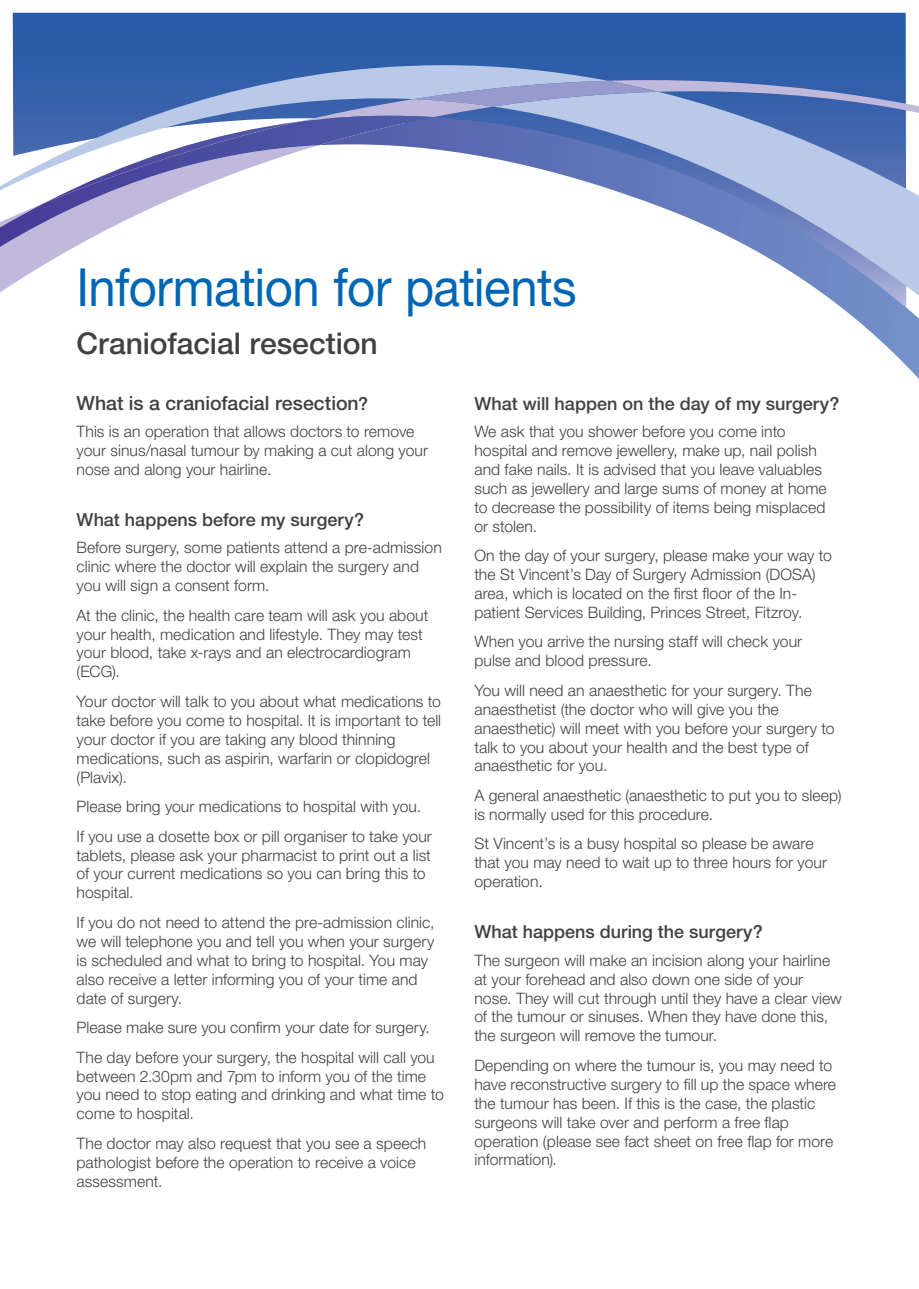
<style>
.page{position:relative;width:919px;height:1289px;background:#fff}
.page>*{position:absolute;margin:0;border:0;box-sizing:border-box;transform-origin:0 0}
.t1{font:52.5px "Helvetica Neue LT Std";letter-spacing:-.01em;color:#0066b3;scale:.93 1}
.t2{font:500 30px "Helvetica Neue LT Std";letter-spacing:-.005em;color:#414042}
.t3{font:500 19.5px "Helvetica Neue LT Std";color:#414042}
.t4{font:500 18px "Helvetica Neue LT Std";color:#414042}
.t5{font:300 15.75px/18.9px "Helvetica Neue LT Std";letter-spacing:.005em;color:#414042}
.s1{font-size:18px}
</style>
<div class="page">
<div style="left:13px;top:13px;width:893px;height:52px;background:#2a5ca8"></div>
<svg style="left:0;top:65px;width:906px;height:228px;background:#5379b8"></svg>
<svg style="left:0;top:80px;width:918px;height:212px;background:#7891c6"></svg>
<svg style="left:413px;top:81px;width:245px;height:26px;background:#a9b1d9"></svg>
<img style="left:45px;top:117px;width:873px;height:261px">
<img style="left:0;top:116px;width:433px;height:131px">
<h1 class="t1" style="left:77px;top:255px;width:539px">Information for patients</h1>
<h2 class="t2" style="left:77px;top:326px;width:303px">Craniofacial resection</h2>
<p class="t3" style="left:77px;top:391px;width:293px">What is a craniofacial resection<span class="s1">?</span></p>
<p class="t5" style="left:77px;top:421px;width:353px">This is an operation that allows doctors to remove your sinus/nasal tumour by making a cut along your nose and along your hairline.</p>
<p class="t4" style="left:77px;top:508px;width:289px">What happens before my surgery?</p>
<p class="t5" style="left:77px;top:538px;width:367px">Before surgery, some patients attend a pre-admission clinic where the doctor will explain the surgery and you will sign a consent form.</p>
<p class="t5" style="left:77px;top:605px;width:353px">At the clinic, the health care team will ask you about your health, medication and lifestyle. They may test your blood, take x-rays and an electrocardiogram (ECG).</p>
<p class="t5" style="left:77px;top:691px;width:366px">Your doctor will talk to you about what medications to take before you come to hospital. It is important to tell your doctor if you are taking any blood thinning medications, such as aspirin, warfarin or clopidogrel (Plavix).</p>
<p class="t5" style="left:77px;top:791px;width:357px;line-height:29.5px">Please bring your medications to hospital with you.<br>If you use a dosette box or pill organiser to take your</p>
<p class="t5" style="left:77px;top:845px;width:356px">tablets, please ask your pharmacist to print out a list of your current medications so you can bring this to hospital.</p>
<p class="t5" style="left:77px;top:912px;width:359px">If you do not need to attend the pre-admission clinic, we will telephone you and tell you when your surgery is scheduled and what to bring to hospital. You may also receive a letter informing you of your time and date of surgery.</p>
<p class="t5" style="left:77px;top:1012px;width:359px;line-height:29.5px">Please make sure you confirm your date for surgery.<br>The day before your surgery, the hospital will call you</p>
<p class="t5" style="left:77px;top:1066px;width:369px">between 2.30pm and 7pm to inform you of the time you need to stop eating and drinking and what time to come to hospital.</p>
<p class="t5" style="left:77px;top:1133px;width:351px">The doctor may also request that you see a speech pathologist before the operation to receive a voice assessment.</p>
<p class="t4" style="left:474px;top:392px;width:366px">What will happen on the day of my surgery?</p>
<p class="t5" style="left:474px;top:421px;width:354px">We ask that you shower before you come into hospital and remove jewellery, make up, nail polish and fake nails. It is advised that you leave valuables such as jewellery and large sums of money at home to decrease the possibility of items being misplaced or stolen.</p>
<p class="t5" style="left:474px;top:545px;width:359px">On the day of your surgery, please make your way to the St Vincent’s Day of Surgery Admission (DOSA) area, which is located on the first floor of the In&shy;patient Services Building, Princes Street, Fitzroy.</p>
<p class="t5" style="left:474px;top:632px;width:329px">When you arrive the nursing staff will check your pulse and blood pressure.</p>
<p class="t5" style="left:474px;top:680px;width:362px">You will need an anaesthetic for your surgery. The anaesthetist (the doctor who will give you the anaesthetic) will meet with you before your surgery to talk to you about your health and the best type of anaesthetic for you.</p>
<p class="t5" style="left:474px;top:785px;width:368px">A general anaesthetic (anaesthetic to put you to sleep) is normally used for this procedure.</p>
<p class="t5" style="left:474px;top:834px;width:354px">St Vincent’s is a busy hospital so please be aware that you may need to wait up to three hours for your operation.</p>
<p class="t4" style="left:474px;top:921px;width:290px">What happens during the surgery?</p>
<p class="t5" style="left:474px;top:950px;width:369px">The surgeon will make an incision along your hairline at your forehead and also down one side of your nose. They will cut through until they have a clear view of the tumour or sinuses. When they have done this, the surgeon will remove the tumour.</p>
<p class="t5" style="left:474px;top:1055px;width:363px">Depending on where the tumour is, you may need to have reconstructive surgery to fill up the space where the tumour has been. If this is the case, the plastic surgeons will take over and perform a free flap operation (please see fact sheet on free flap for more information).</p>
</div>
